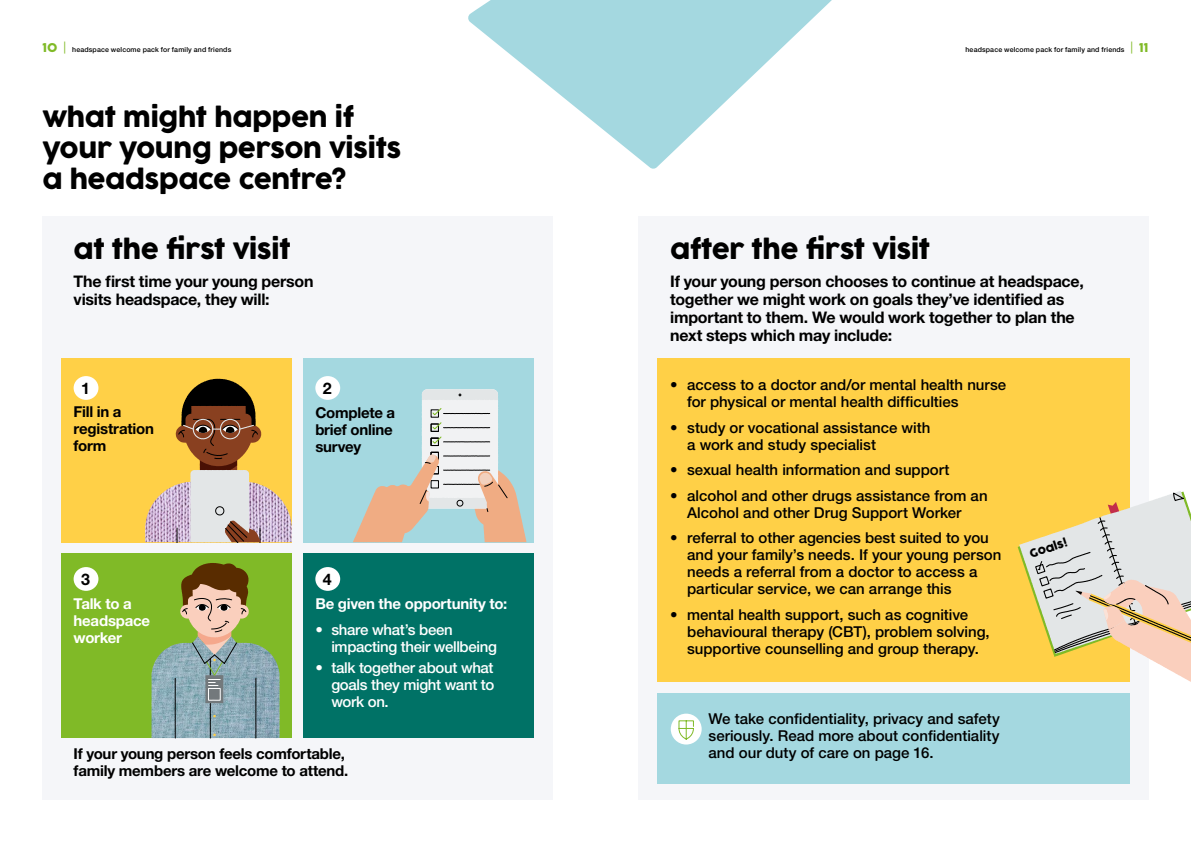
<style>
.page{position:relative;width:1191px;height:842px;background:#fff}
.page>*{position:absolute;margin:0;border:0;box-sizing:border-box;transform-origin:0 0}
.t1{font:26px/31px "Cocogoose Pro";letter-spacing:-.015em;color:#000}
.t2{font:700 16px/18px "Helvetica Neue LT Std";letter-spacing:-.015em;color:#000}
.t3{font:500 15px/17px "Helvetica Neue LT Std";color:#000}
.t4{font:700 15px/17px "Helvetica Neue LT Std";letter-spacing:-.015em;color:#000}
.t5{font:500 15px/17px "Helvetica Neue LT Std";letter-spacing:-.02em;color:#fff}
.t6{font:700 15px/17px "Helvetica Neue LT Std";letter-spacing:-.015em;color:#fff}
.t7{font:11.3px "Cocogoose";color:#000}
.t8{font:500 7px "Helvetica Neue LT Std";letter-spacing:.02em;color:#000}
.s1{font-family:"Cocogoose Pro";font-weight:400;font-size:12px;color:#80ba27}
.s2{font-weight:400;font-size:12px;color:#80ba27}
</style>
<div class="page">
<div style="left:43px;top:216px;width:510px;height:583px;background:#f5f6f9"></div>
<div style="left:638px;top:216px;width:510px;height:583px;background:#f5f6f9"></div>
<div style="left:657px;top:693px;width:472px;height:90px;background:#a4d8e0"></div>
<div style="left:657px;top:358px;width:472px;height:323px;background:#ffd047"></div>
<svg style="left:1017px;top:491px;width:174px;height:191px"></svg>
<div style="left:62px;top:358px;width:230px;height:184px;background:#ffd047"></div>
<div style="left:74px;top:376px;width:24px;height:24px;background:#fff;border-radius:50%"></div>
<img style="left:145px;top:485px;width:147px;height:57px">
<svg style="left:176px;top:379px;width:85px;height:163px"></svg>
<div style="left:62px;top:554px;width:230px;height:184px;background:#80ba27"></div>
<div style="left:74px;top:567px;width:24px;height:24px;background:#fff;border-radius:50%"></div>
<img style="left:151px;top:643px;width:129px;height:95px">
<svg style="left:255px;top:677px;width:2px;height:61px"></svg>
<svg style="left:174px;top:563px;width:75px;height:175px;background:#949c86"></svg>
<div style="left:303px;top:358px;width:231px;height:184px;background:#a4d8e0"></div>
<div style="left:315px;top:376px;width:25px;height:24px;background:#fff;border-radius:50%"></div>
<svg style="left:353px;top:389px;width:173px;height:153px"></svg>
<div style="left:303px;top:554px;width:231px;height:184px;background:#007266"></div>
<div style="left:315px;top:567px;width:25px;height:24px;background:#fff;border-radius:50%"></div>
<div style="left:671px;top:714px;width:30px;height:30px;background:#fff;border-radius:50%"></div>
<svg style="left:678px;top:720px;width:16px;height:20px"></svg>
<svg style="left:468px;top:0;width:364px;height:169px;fill:#a4d8e0"></svg>
<p class="t8" style="left:43px;top:45px;width:190px"><span class="s1">10</span> <span class="s2">|</span> headspace welcome pack for family and friends</p>
<p class="t8" style="left:965px;top:45px;width:184px">headspace welcome pack for family and friends <span class="s2">|</span> <span class="s1">11</span></p>
<h1 class="t1" style="left:43px;top:103px;width:360px">what might happen if your young person visits a headspace centre?</h1>
<h1 class="t1" style="left:74px;top:235px;width:219px">at the first visit</h1>
<h1 class="t1" style="left:670px;top:235px;width:262px">after the first visit</h1>
<p class="t2" style="left:74px;top:272px;width:241px">The first time your young person visits headspace, they will:</p>
<p class="t2" style="left:670px;top:272px;width:415px">If your young person chooses to continue at headspace, together we might work on goals they’ve identified as important to them. We would work together to plan the next steps which may include:</p>
<p class="t3" style="left:687px;top:376px;width:320px;text-indent:-17px">• access to a doctor and/or mental health nurse for physical or mental health difficulties</p>
<p class="t3" style="left:687px;top:419px;width:245px;text-indent:-17px">• study or vocational assistance with a work and study specialist</p>
<p class="t3" style="left:670px;top:461px;width:281px">• sexual health information and support</p>
<p class="t3" style="left:687px;top:487px;width:302px;text-indent:-17px">• alcohol and other drugs assistance from an<br>Alcohol and other Drug Support Worker</p>
<p class="t3" style="left:687px;top:529px;width:316px;text-indent:-17px">• referral to other agencies best suited to you and your family’s needs. If your young person needs a referral from a doctor to access a particular service, we can arrange this</p>
<p class="t3" style="left:687px;top:606px;width:304px;text-indent:-17px">• mental health support, such as cognitive behavioural therapy (CBT), problem solving, supportive counselling and group therapy.</p>
<p class="t2" style="left:323px;top:379px;width:10px">2</p>
<p class="t4" style="left:315px;top:403px;width:81px">Complete a brief online survey</p>
<p class="t2" style="left:81px;top:379px;width:10px">1</p>
<p class="t4" style="left:74px;top:403px;width:82px">Fill in a registration form</p>
<p class="t7" style="left:1027px;top:547px;width:41px;rotate:-19deg">Goals!</p>
<p class="t2" style="left:81px;top:570px;width:10px">3</p>
<p class="t6" style="left:74px;top:594px;width:78px">Talk to a headspace worker</p>
<p class="t2" style="left:323px;top:570px;width:10px">4</p>
<p class="t6" style="left:315px;top:594px;width:194px">Be given the opportunity to:</p>
<p class="t5" style="left:331px;top:621px;width:167px;text-indent:-16px">• share what’s been impacting their wellbeing</p>
<p class="t5" style="left:331px;top:659px;width:164px;text-align:justify;text-indent:-16px">• talk together about what goals they might want to work on.</p>
<p class="t4" style="left:74px;top:745px;width:276px">If your young person feels comfortable, family members are welcome to attend.</p>
<p class="t3" style="left:708px;top:710px;width:293px;text-align:justify">We take confidentiality, privacy and safety seriously. Read more about confidentiality and our duty of care on page 16.</p>
</div>
